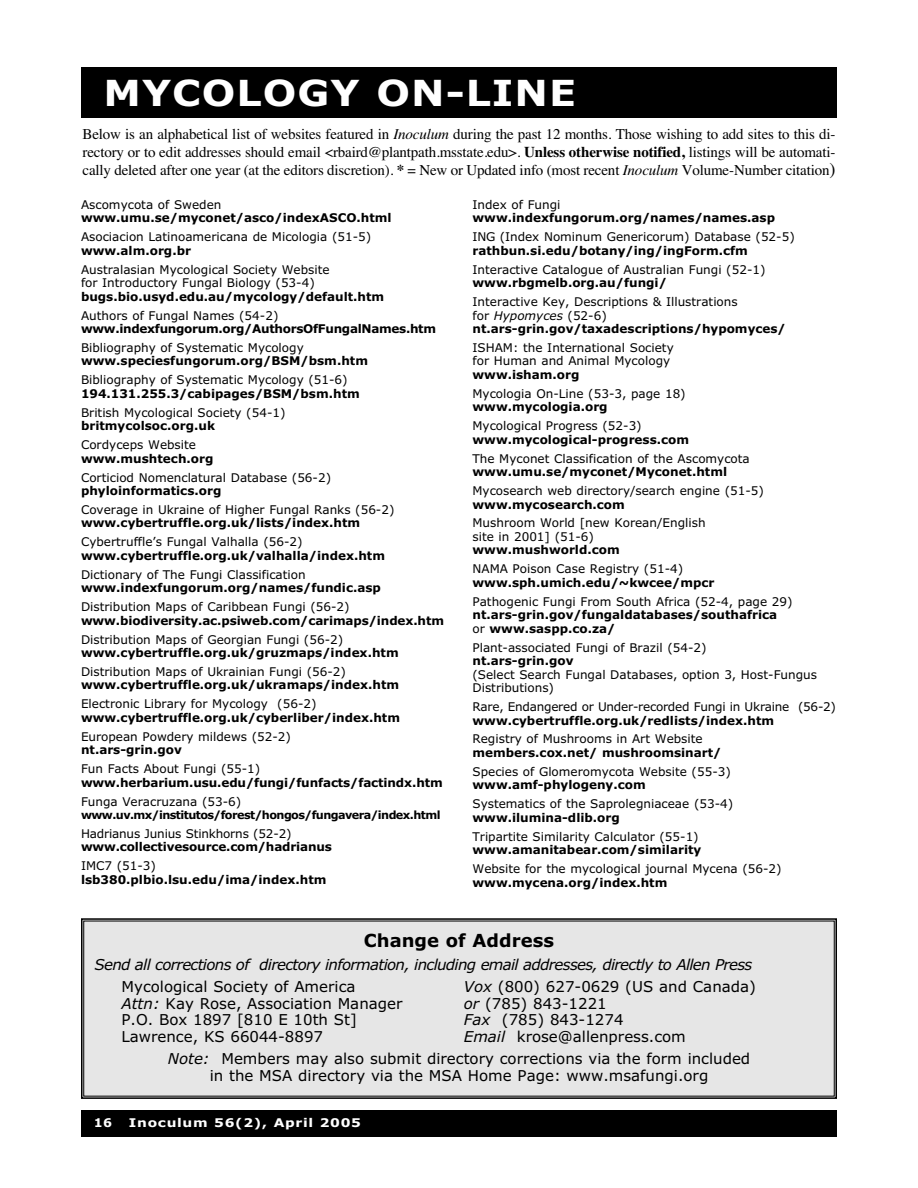
<style>
.page{position:relative;width:918px;height:1188px;background:#fff}
.page>*{position:absolute;margin:0;border:0;box-sizing:border-box;transform-origin:0 0}
.t1{font:700 36px "Verdana";letter-spacing:.025em;color:#fff;scale:1.1 1}
.t2{font:700 18px "Verdana";color:#000}
.t3{font:15px/18px "Times";letter-spacing:-.01em;color:#000;text-align:justify}
.t4{font:15px/22.5px "Verdana";color:#000}
.t5{font:italic 15px "Verdana";letter-spacing:-.045em;color:#000}
.t6{font:12px/13.5px "Verdana";color:#000}
.t7{font:700 12px/13.5px "Verdana";color:#000}
.t8{font:12px "Verdana";letter-spacing:-.02em;color:#000}
.t9{font:700 12px "Verdana";letter-spacing:-.025em;color:#000}
.t10{font:700 12px "Verdana";letter-spacing:.05em;color:#fff;scale:1.15 1}
.t11{font:700 12px "Verdana";letter-spacing:.05em;color:#fff;scale:1.05 1}
.t12{font:700 11.25px "Verdana";letter-spacing:-.05em;color:#000}
.s1{font-style:italic}
.s2{font-weight:700}
.s3{font-size:18px}
.s4{font-weight:400}
</style>
<div class="page">
<div style="left:81px;top:1110px;width:756px;height:27px;background:#000"></div>
<div style="left:84px;top:921px;width:750px;height:175px;background:#e6e6e6"></div>
<div style="left:81px;top:918px;width:756px;height:181px;border:2px solid #000"></div>
<div style="left:81px;top:68px;width:756px;height:50px;background:#000"></div>
<h1 class="t1" style="left:104px;top:78px;width:431px">MYCOLOGY ON-LINE</h1>
<p class="t3" style="left:82px;top:127px;width:755px">Below is an alphabetical list of websites featured in <span class="s1">Inoculum</span> during the past 12 months. Those wishing to add sites to this di&shy;rectory or to edit addresses should email &lt;rbaird@plantpath.msstate.edu&gt;. <span class="s2">Unless otherwise notified,</span> listings will be automati&shy;cally deleted after one year (at the editors discretion). <span class="s2">*</span> = New or Updated info (most recent <span class="s1">Inoculum</span> Volume-Number citation<span class="s3">)</span></p>
<p class="t6" style="left:81px;top:199px;width:142px">Ascomycota of Sweden</p>
<p class="t7" style="left:81px;top:212px;width:312px">www.umu.se/myconet/asco/indexASCO.html</p>
<p class="t6" style="left:81px;top:231px;width:292px">Asociacion Latinoamericana de Micologia (51-5)</p>
<p class="t7" style="left:81px;top:245px;width:112px">www.alm.org.br</p>
<p class="t6" style="left:81px;top:264px;width:250px">Australasian Mycological Society Website for Introductory Fungal Biology (53-4)</p>
<p class="t7" style="left:81px;top:291px;width:305px">bugs.bio.usyd.edu.au/mycology/default.htm</p>
<p class="t6" style="left:81px;top:310px;width:199px">Authors of Fungal Names (54-2)</p>
<p class="t9" style="left:81px;top:324px;width:357px">www.indexfungorum.org/AuthorsOfFungalNames.htm</p>
<p class="t6" style="left:81px;top:342px;width:224px">Bibliography of Systematic Mycology</p>
<p class="t7" style="left:81px;top:355px;width:289px">www.speciesfungorum.org/BSM/bsm.htm</p>
<p class="t6" style="left:81px;top:374px;width:268px">Bibliography of Systematic Mycology (51-6)</p>
<p class="t7" style="left:81px;top:388px;width:280px">194.131.255.3/cabipages/BSM/bsm.htm</p>
<p class="t6" style="left:81px;top:407px;width:206px">British Mycological Society (54-1)</p>
<p class="t7" style="left:81px;top:420px;width:136px">britmycolsoc.org.uk</p>
<p class="t6" style="left:81px;top:439px;width:117px">Cordyceps Website</p>
<p class="t7" style="left:81px;top:453px;width:134px">www.mushtech.org</p>
<p class="t6" style="left:81px;top:472px;width:252px">Corticiod Nomenclatural Database (56-2)</p>
<p class="t7" style="left:81px;top:485px;width:142px">phyloinformatics.org</p>
<p class="t6" style="left:81px;top:504px;width:315px">Coverage in Ukraine of Higher Fungal Ranks (56-2)</p>
<p class="t7" style="left:81px;top:517px;width:281px">www.cybertruffle.org.uk/lists/index.htm</p>
<p class="t6" style="left:81px;top:536px;width:223px">Cybertruffle’s Fungal Valhalla (56-2)</p>
<p class="t7" style="left:81px;top:550px;width:306px">www.cybertruffle.org.uk/valhalla/index.htm</p>
<p class="t6" style="left:81px;top:569px;width:226px">Dictionary of The Fungi Classification</p>
<p class="t7" style="left:81px;top:582px;width:301px">www.indexfungorum.org/names/fundic.asp</p>
<p class="t6" style="left:81px;top:601px;width:270px">Distribution Maps of Caribbean Fungi (56-2)</p>
<p class="t7" style="left:81px;top:615px;width:365px">www.biodiversity.ac.psiweb.com/carimaps/index.htm</p>
<p class="t6" style="left:81px;top:634px;width:264px">Distribution Maps of Georgian Fungi (56-2)</p>
<p class="t7" style="left:81px;top:647px;width:319px">www.cybertruffle.org.uk/gruzmaps/index.htm</p>
<p class="t6" style="left:81px;top:666px;width:266px">Distribution Maps of Ukrainian Fungi (56-2)</p>
<p class="t7" style="left:81px;top:679px;width:320px">www.cybertruffle.org.uk/ukramaps/index.htm</p>
<p class="t6" style="left:81px;top:698px;width:237px">Electronic Library for Mycology (56-2)</p>
<p class="t7" style="left:81px;top:712px;width:321px">www.cybertruffle.org.uk/cyberliber/index.htm</p>
<p class="t6" style="left:81px;top:731px;width:211px">European Powdery mildews (52-2)</p>
<p class="t7" style="left:81px;top:744px;width:102px">nt.ars-grin.gov</p>
<p class="t6" style="left:81px;top:763px;width:181px">Fun Facts About Fungi (55-1)</p>
<p class="t7" style="left:81px;top:777px;width:363px">www.herbarium.usu.edu/fungi/funfacts/factindx.htm</p>
<p class="t6" style="left:81px;top:796px;width:162px">Funga Veracruzana (53-6)</p>
<p class="t12" style="left:81px;top:811px;width:361px">www.uv.mx/institutos/forest/hongos/fungavera/index.html</p>
<p class="t6" style="left:81px;top:828px;width:212px">Hadrianus Junius Stinkhorns (52-2)</p>
<p class="t7" style="left:81px;top:841px;width:252px">www.collectivesource.com/hadrianus</p>
<p class="t6" style="left:81px;top:860px;width:77px">IMC7 (51-3)</p>
<p class="t7" style="left:81px;top:874px;width:247px">lsb380.plbio.lsu.edu/ima/index.htm</p>
<p class="t6" style="left:472px;top:199px;width:90px">Index of Fungi</p>
<p class="t7" style="left:472px;top:212px;width:304px">www.indexfungorum.org/names/names.asp</p>
<p class="t6" style="left:472px;top:231px;width:324px">ING (Index Nominum Genericorum) Database (52-5)</p>
<p class="t7" style="left:472px;top:245px;width:277px">rathbun.si.edu/botany/ing/ingForm.cfm</p>
<p class="t6" style="left:472px;top:264px;width:295px">Interactive Catalogue of Australian Fungi (52-1)</p>
<p class="t7" style="left:472px;top:277px;width:196px">www.rbgmelb.org.au/fungi/</p>
<p class="t6" style="left:472px;top:296px;width:315px">Interactive Key, Descriptions &amp; Illustrations<br>for <span class="s1">Hypomyces</span> (52-6) <span class="s2">nt.ars-grin.gov/taxadescriptions/hypomyces/</span></p>
<p class="t6" style="left:472px;top:342px;width:203px">ISHAM: the International Society for Human and Animal Mycology</p>
<p class="t7" style="left:472px;top:369px;width:109px">www.isham.org</p>
<p class="t6" style="left:472px;top:388px;width:215px">Mycologia On-Line (53-3, page 18)</p>
<p class="t7" style="left:472px;top:401px;width:137px">www.mycologia.org</p>
<p class="t6" style="left:472px;top:420px;width:171px">Mycological Progress (52-3)</p>
<p class="t7" style="left:472px;top:434px;width:218px">www.mycological-progress.com</p>
<p class="t6" style="left:472px;top:453px;width:279px">The Myconet Classification of the Ascomycota</p>
<p class="t7" style="left:472px;top:466px;width:256px">www.umu.se/myconet/Myconet.html</p>
<p class="t6" style="left:472px;top:485px;width:293px">Mycosearch web directory/search engine (51-5)</p>
<p class="t7" style="left:472px;top:499px;width:154px">www.mycosearch.com</p>
<p class="t6" style="left:472px;top:517px;width:235px">Mushroom World [new Korean/English site in 2001] (51-6)</p>
<p class="t7" style="left:472px;top:544px;width:149px">www.mushworld.com</p>
<p class="t6" style="left:472px;top:563px;width:212px">NAMA Poison Case Registry (51-4)</p>
<p class="t7" style="left:472px;top:577px;width:244px">www.sph.umich.edu/~kwcee/mpcr</p>
<p class="t6" style="left:472px;top:596px;width:322px">Pathogenic Fungi From South Africa (52-4, page 29)</p>
<p class="t7" style="left:472px;top:609px;width:306px">nt.ars-grin.gov/fungaldatabases/southafrica <span class="s4">or</span> www.saspp.co.za/</p>
<p class="t6" style="left:472px;top:642px;width:236px">Plant-associated Fungi of Brazil (54-2)</p>
<p class="t7" style="left:472px;top:655px;width:102px">nt.ars-grin.gov</p>
<p class="t6" style="left:472px;top:669px;width:346px">(Select Search Fungal Databases, option 3, Host-Fungus<br>Distributions)</p>
<p class="t8" style="left:472px;top:702px;width:365px">Rare, Endangered or Under-recorded Fungi in Ukraine (56-2)</p>
<p class="t7" style="left:472px;top:715px;width:303px">www.cybertruffle.org.uk/redlists/index.htm</p>
<p class="t6" style="left:472px;top:733px;width:232px">Registry of Mushrooms in Art Website</p>
<p class="t7" style="left:472px;top:747px;width:251px">members.cox.net/ mushroomsinart/</p>
<p class="t6" style="left:472px;top:766px;width:260px">Species of Glomeromycota Website (55-3)</p>
<p class="t7" style="left:472px;top:779px;width:175px">www.amf-phylogeny.com</p>
<p class="t6" style="left:472px;top:798px;width:262px">Systematics of the Saprolegniaceae (53-4)</p>
<p class="t7" style="left:472px;top:812px;width:149px">www.ilumina-dlib.org</p>
<p class="t6" style="left:472px;top:831px;width:228px">Tripartite Similarity Calculator (55-1)</p>
<p class="t7" style="left:472px;top:844px;width:230px">www.amanitabear.com/similarity</p>
<p class="t6" style="left:472px;top:863px;width:311px">Website for the mycological journal Mycena (56-2)</p>
<p class="t7" style="left:472px;top:877px;width:196px">www.mycena.org/index.htm</p>
<h2 class="t2" style="left:364px;top:934px;width:192px">Change of Address</h2>
<p class="t5" style="left:94px;top:958px;width:659px">Send all corrections of directory information, including email addresses, directly to Allen Press</p>
<p class="t4" style="left:122px;top:977px;width:236px">Mycological Society of America</p>
<p class="t4" style="left:464px;top:977px;width:294px"><span class="s1">Vox</span> (800) 627-0629 (US and Canada)</p>
<p class="t4" style="left:122px;top:993px;width:283px"><span class="s1">Attn:</span> Kay Rose, Association Manager</p>
<p class="t4" style="left:464px;top:993px;width:144px"><span class="s1">or</span> (785) 843-1221</p>
<p class="t4" style="left:121px;top:1010px;width:237px">P.O. Box 1897 [810 E 10th St]</p>
<p class="t4" style="left:464px;top:1010px;width:161px"><span class="s1">Fax</span> (785) 843-1274</p>
<p class="t4" style="left:121px;top:1026px;width:203px">Lawrence, KS 66044-8897</p>
<p class="t4" style="left:168px;top:1026px;width:584px;text-indent:296px"><span class="s1">Email</span> krose@allenpress.com<br><span class="s1">Note:</span> Members may also submit directory corrections via the form included</p>
<p class="t4" style="left:210px;top:1065px;width:500px">in the MSA directory via the MSA Home Page: www.msafungi.org</p>
<p class="t11" style="left:94px;top:1118px;width:19px">16</p>
<p class="t10" style="left:129px;top:1118px;width:203px">Inoculum 56(2), April 2005</p>
</div>
